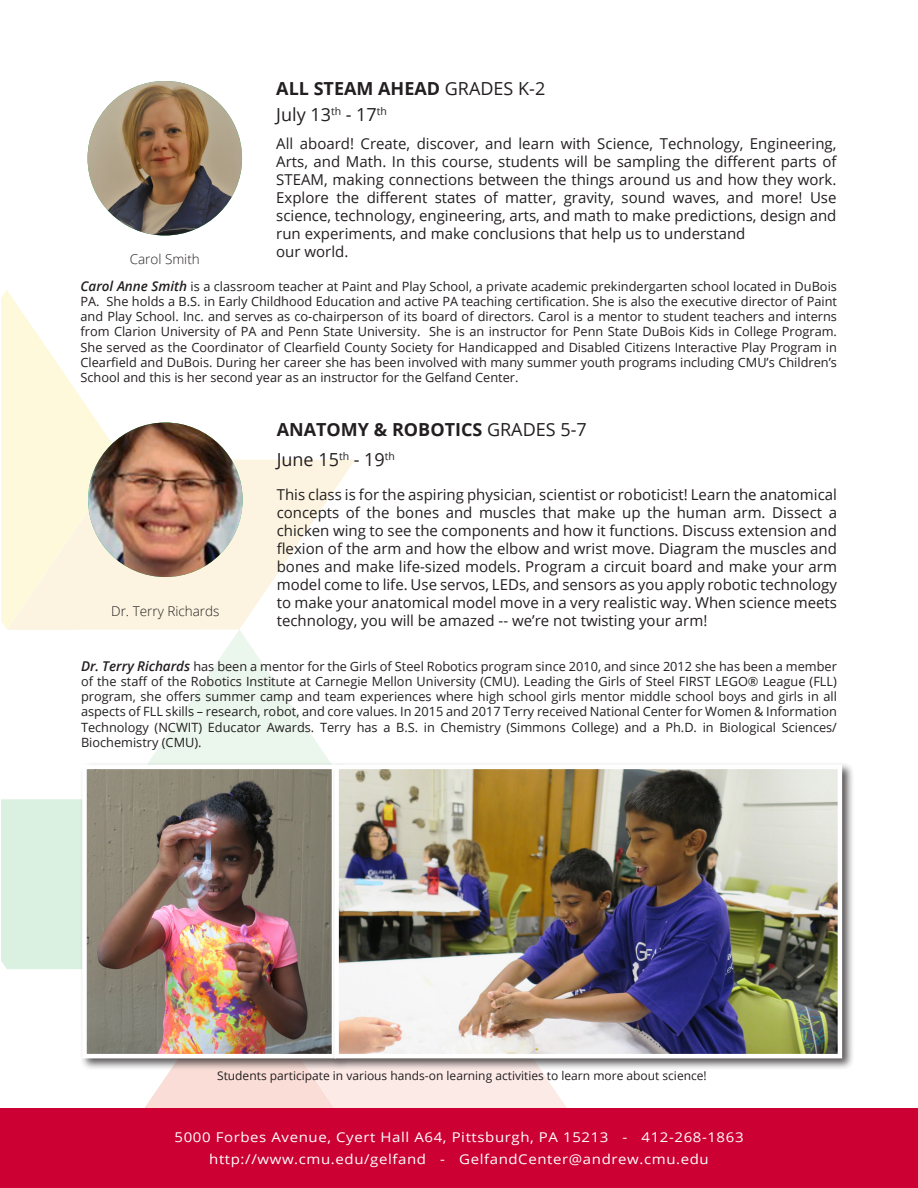
<style>
.page{position:relative;width:918px;height:1188px;background:#fff}
.page>*{position:absolute;margin:0;border:0;box-sizing:border-box;transform-origin:0 0}
.t1{font:700 18px "Open Sans";color:#231f20}
.t2{font:18px "Open Sans";color:#231f20}
.t3{font:15px/18px "Open Sans";color:#231f20;text-align:justify}
.t4{font:13.5px "Open Sans";letter-spacing:.04em;color:#fff;scale:1.11 1}
.t5{font:300 13.5px "Open Sans";color:#231f20}
.t6{font:12.75px/15.3px "Open Sans";color:#231f20;text-align:justify}
.t7{font:12px "Open Sans";color:#231f20}
.s1{font-weight:400}
.s2{font-weight:600;font-style:italic;font-size:13.5px}
</style>
<div class="page">
<svg style="left:145px;top:1071px;width:94px;height:37px;background:#f9e1db"></svg>
<svg style="left:239px;top:1071px;width:328px;height:37px;background:#fbe7e3"></svg>
<svg style="left:149px;top:630px;width:181px;height:132px;fill:#eff7f0"></svg>
<div style="left:1px;top:799px;width:78px;height:170px;background:#daf1e1"></div>
<svg style="left:7px;top:460px;width:348px;height:170px;fill:#fcf4e0"></svg>
<svg style="left:1px;top:290px;width:122px;height:339px"></svg>
<div style="left:0;top:1108px;width:918px;height:80px;background:#c03"></div>
<img style="left:88px;top:81px;width:154px;height:155px;border-radius:77px">
<img style="left:88px;top:423px;width:155px;height:154px;border-radius:77px">
<div style="left:79px;top:762px;width:270px;height:309px;background:#231f20;opacity:.75"></div>
<img style="left:87px;top:770px;width:244px;height:283px">
<div style="left:82px;top:765px;width:254px;height:293px;border:4px solid #fff"></div>
<div style="left:331px;top:762px;width:524px;height:309px;background:#231f20;opacity:.75"></div>
<img style="left:339px;top:770px;width:498px;height:283px">
<div style="left:334px;top:765px;width:508px;height:293px;border:4px solid #fff"></div>
<p class="t1" style="left:276px;top:76px;width:271px">ALL STEAM AHEAD <span class="s1">GRADES K-2</span></p>
<p class="t2" style="left:276px;top:102px;width:112px">July 13<sup>th</sup> - 17<sup>th</sup></p>
<p class="t3" style="left:276px;top:134px;width:562px">All aboard! Create, discover, and learn with Science, Technology, Engineering, Arts, and Math. In this course, students will be sampling the different parts of STEAM, making connections between the things around us and how they work.<br>Explore the different states of matter, gravity, sound waves, and more! Use science, technology, engineering, arts, and math to make predictions, design and run experiments, and make conclusions that help us to understand</p>
<p class="t3" style="left:276px;top:242px;width:74px">our world.</p>
<p class="t6" style="left:81px;top:278px;width:758px"><span class="s2">Carol Anne Smith</span> is a classroom teacher at Paint and Play School, a private academic prekindergarten school located in DuBois PA. She holds a B.S. in Early Childhood Education and active PA teaching certification. She is also the executive director of Paint and Play School. Inc. and serves as co-chairperson of its board of directors. Carol is a mentor to student teachers and interns from Clarion University of PA and Penn State University. She is an instructor for Penn State DuBois Kids in College Program.<br>She served as the Coordinator of Clearfield County Society for Handicapped and Disabled Citizens Interactive Play Program in Clearfield and DuBois. During her career she has been involved with many summer youth programs including CMU’s Children’s School and this is her second year as an instructor for the Gelfand Center.</p>
<p class="t5" style="left:130px;top:250px;width:72px">Carol Smith</p>
<p class="t1" style="left:277px;top:417px;width:312px">ANATOMY &amp; ROBOTICS <span class="s1">GRADES 5-7</span></p>
<p class="t2" style="left:277px;top:447px;width:120px">June 15<sup>th</sup> - 19<sup>th</sup></p>
<p class="t3" style="left:277px;top:485px;width:562px">This class is for the aspiring physician, scientist or roboticist! Learn the anatomical concepts of the bones and muscles that make up the human arm. Dissect a chicken wing to see the components and how it functions. Discuss extension and flexion of the arm and how the elbow and wrist move. Diagram the muscles and bones and make life-sized models. Program a circuit board and make your arm model come to life. Use servos, LEDs, and sensors as you apply robotic technology to make your anatomical model move in a very realistic way. When science meets technology, you will be amazed -- we’re not twisting your arm!</p>
<p class="t6" style="left:81px;top:658px;width:758px"><span class="s2">Dr. Terry Richards</span> has been a mentor for the Girls of Steel Robotics program since 2010, and since 2012 she has been a member of the staff of the Robotics Institute at Carnegie Mellon University (CMU). Leading the Girls of Steel FIRST LEGO® League (FLL) program, she offers summer camp and team experiences where high school girls mentor middle school boys and girls in all aspects of FLL skills – research, robot, and core values. In 2015 and 2017 Terry received National Center for Women &amp; Information Technology (NCWIT) Educator Awards. Terry has a B.S. in Chemistry (Simmons College) and a Ph.D. in Biological Sciences/ Biochemistry (CMU).</p>
<p class="t5" style="left:111px;top:602px;width:110px">Dr. Terry Richards</p>
<p class="t7" style="left:217px;top:1068px;width:491px">Students participate in various hands-on learning activities to learn more about science!</p>
<p class="t4" style="left:175px;top:1128px;width:514px">5000 Forbes Avenue, Cyert Hall A64, Pittsburgh, PA 15213 - 412-268-1863</p>
<p class="t4" style="left:209px;top:1150px;width:452px">http://www.cmu.edu/gelfand - GelfandCenter@andrew.cmu.edu</p>
</div>
